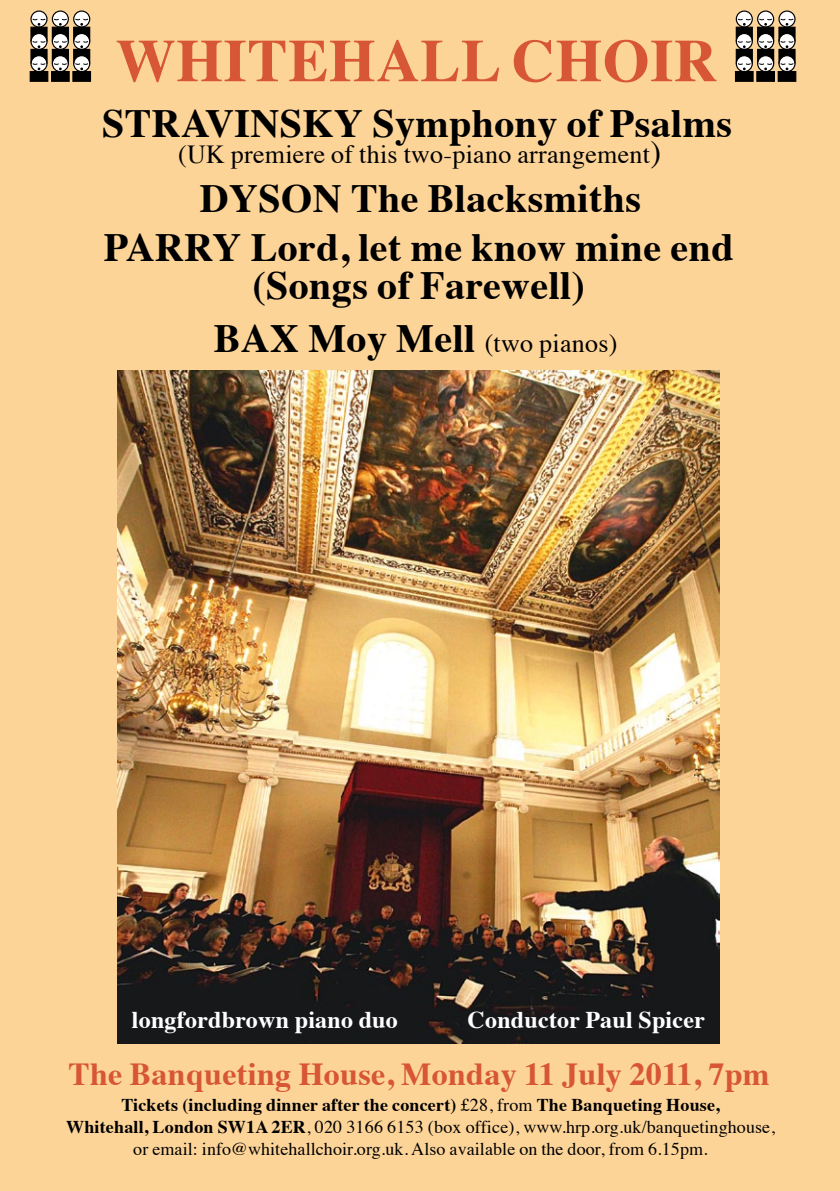
<style>
.page{position:relative;width:840px;height:1191px;background:#fff}
.page>*{position:absolute;margin:0;border:0;box-sizing:border-box;transform-origin:0 0}
.t1{font:700 60px "Times";letter-spacing:.01em;color:#d65636}
.t2{font:700 40px/38px "Times";letter-spacing:.01em;color:#000}
.t3{font:700 32px "Times";letter-spacing:.01em;color:#d65636}
.t4{font:26px "Times";letter-spacing:.01em;color:#000}
.t5{font:700 24px "Times";letter-spacing:.01em;color:#fff}
.t6{font:18px/22px "Times";letter-spacing:.005em;color:#000;text-align:center}
.s1{font-size:32px}
.s2{font-weight:700;font-size:40px}
.s3{font-weight:700}
</style>
<div class="page">
<div style="left:0;top:0;width:839px;height:1191px;background:#fdd498"></div>
<img style="left:118px;top:370px;width:601px;height:673px">
<svg style="left:31px;top:11px;width:16px;height:16px"></svg>
<div style="left:30px;top:10px;width:18px;height:18px;border:1px solid #000;border-radius:50%"></div>
<div style="left:30px;top:55px;width:18px;height:17px;border:1px solid #000;border-radius:50%"></div>
<div style="left:30px;top:71px;width:18px;height:11px;background:#000;border:1px solid #000"></div>
<svg style="left:52px;top:11px;width:16px;height:16px"></svg>
<div style="left:52px;top:10px;width:17px;height:18px;border:1px solid #000;border-radius:50%"></div>
<div style="left:52px;top:56px;width:16px;height:16px;background:#4f4331;border-radius:50%"></div>
<div style="left:52px;top:55px;width:17px;height:17px;border:1px solid #000;border-radius:50%"></div>
<div style="left:51px;top:71px;width:19px;height:11px;background:#000;border:1px solid #000"></div>
<svg style="left:74px;top:11px;width:16px;height:16px"></svg>
<div style="left:73px;top:10px;width:17px;height:18px;border:1px solid #000;border-radius:50%"></div>
<div style="left:74px;top:56px;width:16px;height:16px;background:#403628;border-radius:50%"></div>
<div style="left:73px;top:55px;width:17px;height:17px;border:1px solid #000;border-radius:50%"></div>
<div style="left:72px;top:71px;width:19px;height:11px;background:#000;border:1px solid #000"></div>
<svg style="left:30px;top:18px;width:61px;height:52px"></svg>
<svg style="left:736px;top:11px;width:15px;height:16px"></svg>
<div style="left:735px;top:10px;width:17px;height:18px;border:1px solid #000;border-radius:50%"></div>
<div style="left:735px;top:55px;width:17px;height:17px;border:1px solid #000;border-radius:50%"></div>
<div style="left:734px;top:71px;width:19px;height:11px;background:#000;border:1px solid #000"></div>
<svg style="left:757px;top:11px;width:16px;height:16px"></svg>
<div style="left:756px;top:10px;width:17px;height:18px;border:1px solid #000;border-radius:50%"></div>
<div style="left:757px;top:56px;width:16px;height:16px;background:#010101;border-radius:50%"></div>
<div style="left:756px;top:55px;width:17px;height:17px;border:1px solid #000;border-radius:50%"></div>
<div style="left:755px;top:71px;width:19px;height:11px;background:#000;border:1px solid #000"></div>
<svg style="left:778px;top:11px;width:16px;height:16px"></svg>
<div style="left:778px;top:10px;width:17px;height:18px;border:1px solid #000;border-radius:50%"></div>
<div style="left:778px;top:56px;width:16px;height:16px;background:#ceac7c;border-radius:50%"></div>
<div style="left:778px;top:55px;width:17px;height:17px;border:1px solid #000;border-radius:50%"></div>
<div style="left:777px;top:71px;width:18px;height:11px;background:#000;border:1px solid #000"></div>
<svg style="left:735px;top:18px;width:60px;height:52px"></svg>
<h1 class="t1" style="left:115px;top:3px;width:603px">WHITEHALL CHOIR</h1>
<h2 class="t2" style="left:102px;top:100px;width:52px">Stra</h2>
<h2 class="t2" style="left:205px;top:100px;width:528px">vinsky Symphony of Psalms</h2>
<h3 class="t4" style="left:178px;top:130px;width:484px">(UK premiere of this two-piano arrangement<span class="s1">)</span></h3>
<h2 class="t2" style="left:200px;top:175px;width:442px">Dyson The Blacksmiths</h2>
<h2 class="t2" style="left:104px;top:224px;width:52px">Parr</h2>
<h2 class="t2" style="left:252px;top:224px;width:482px;text-indent:-40px">y Lord, let me know mine end (Songs of Farewell)</h2>
<h3 class="t4" style="left:214px;top:319px;width:405px"><span class="s2">Bax Moy Mell</span> (two pianos)</h3>
<h3 class="t5" style="left:132px;top:996px;width:267px">longfordbrown piano duo</h3>
<h3 class="t5" style="left:467px;top:996px;width:239px">Conductor Paul Spicer</h3>
<h3 class="t3" style="left:68px;top:1043px;width:702px">The Banqueting House, Monday 11 July 2011, 7pm</h3>
<p class="t6" style="left:66px;top:1092px;width:709px"><span class="s3">Tickets (including dinner after the concert)</span> £28, from <span class="s3">The Banqueting House,<br>Whitehall, London SW1A 2ER</span>, 020 3166 6153 (box office), www.hrp.org.uk/banquetinghouse, or email: info@whitehallchoir.org.uk. Also available on the door, from 6.15pm.</p>
</div>
